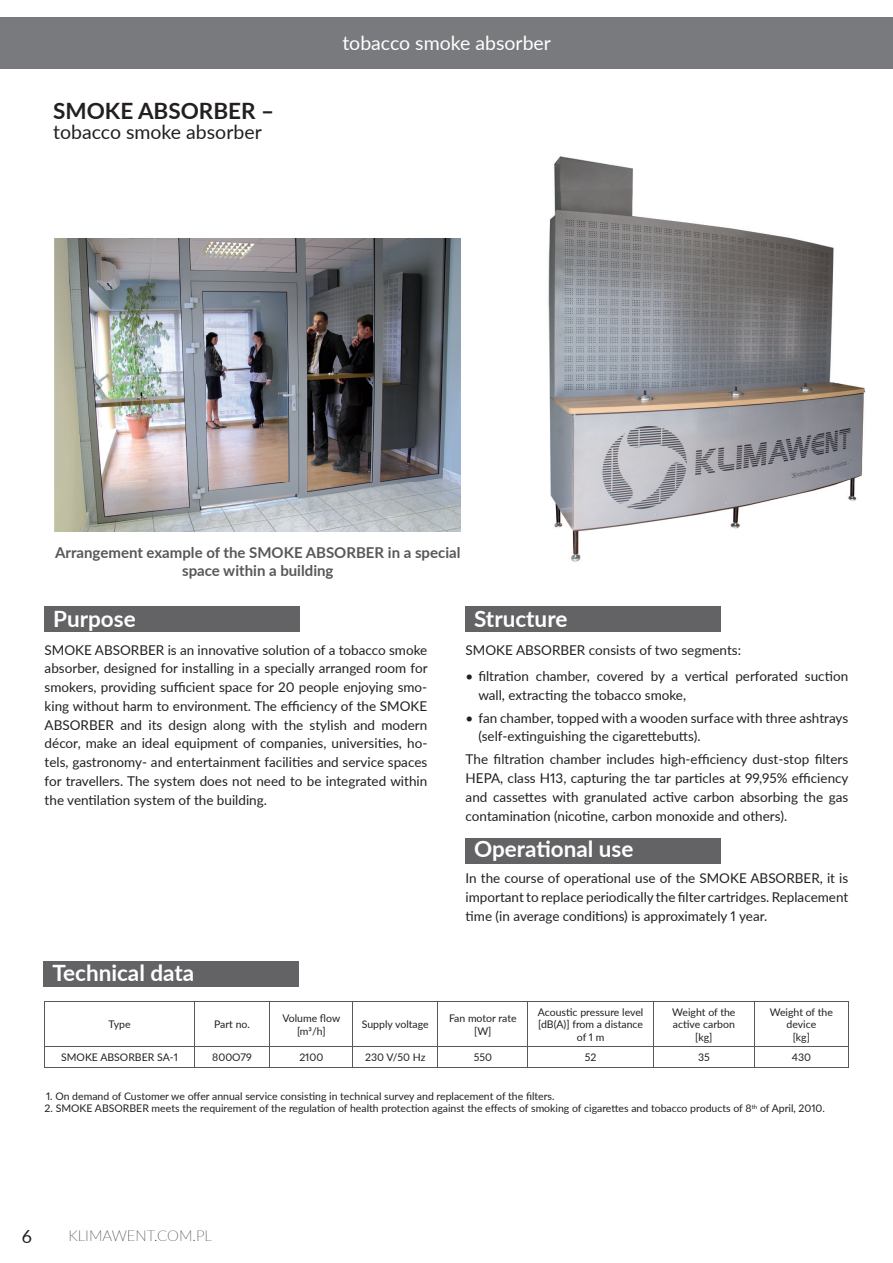
<style>
.page{position:relative;width:893px;height:1263px;background:#fff}
.page>*{position:absolute;margin:0;border:0;box-sizing:border-box;transform-origin:0 0}
.t1{font:700 22.5px "Lato";color:#fff}
.t2{font:700 22.5px "Lato";color:#231f20}
.t3{font:19.5px "Lato";color:#fff}
.t4{font:19.5px "Lato";color:#231f20}
.t5{font:18px "Lato";color:#231f20}
.t6{font:700 15px/18px "Lato";color:#57585a;text-align:center}
.t7{font:100 15px "Lato";color:#231f20}
.t8{font:13.5px/18.8px "Lato";color:#231f20;text-align:justify}
.t9{font:10.5px/12.6px "Lato";color:#231f20;text-align:center}
</style>
<div class="page">
<div style="left:0;top:17px;width:893px;height:51px;background:#787a7d"></div>
<div style="left:466px;top:606px;width:255px;height:25px;background:#636366"></div>
<div style="left:466px;top:838px;width:255px;height:26px;background:#636366"></div>
<div style="left:45px;top:606px;width:255px;height:25px;background:#636366"></div>
<img style="left:548px;top:156px;width:318px;height:406px">
<img style="left:54px;top:238px;width:406px;height:293px">
<div style="left:44px;top:961px;width:255px;height:26px;background:#636366"></div>
<svg style="left:45px;top:1002px;width:803px;height:65px"></svg>
<hr style="left:44px;top:1001px;width:150px;height:1px;background:#57585a">
<hr style="left:44px;top:1001px;width:1px;height:46px;background:#57585a">
<hr style="left:194px;top:1001px;width:76px;height:1px;background:#57585a">
<hr style="left:194px;top:1001px;width:1px;height:46px;background:#57585a">
<hr style="left:270px;top:1001px;width:83px;height:1px;background:#57585a">
<hr style="left:270px;top:1001px;width:1px;height:46px;background:#57585a">
<hr style="left:353px;top:1001px;width:85px;height:1px;background:#57585a">
<hr style="left:353px;top:1001px;width:1px;height:46px;background:#57585a">
<hr style="left:438px;top:1001px;width:90px;height:1px;background:#57585a">
<hr style="left:438px;top:1001px;width:1px;height:46px;background:#57585a">
<hr style="left:528px;top:1001px;width:125px;height:1px;background:#57585a">
<hr style="left:528px;top:1001px;width:1px;height:46px;background:#57585a">
<hr style="left:653px;top:1001px;width:101px;height:1px;background:#57585a">
<hr style="left:653px;top:1001px;width:1px;height:46px;background:#57585a">
<hr style="left:754px;top:1001px;width:94px;height:1px;background:#57585a">
<hr style="left:754px;top:1001px;width:1px;height:46px;background:#57585a">
<hr style="left:848px;top:1001px;width:1px;height:46px;background:#57585a">
<hr style="left:44px;top:1047px;width:150px;height:1px;background:#57585a">
<svg style="left:44px;top:1048px;width:1px;height:19px"></svg>
<hr style="left:194px;top:1047px;width:76px;height:1px;background:#57585a">
<svg style="left:194px;top:1048px;width:1px;height:19px"></svg>
<hr style="left:270px;top:1047px;width:83px;height:1px;background:#57585a">
<svg style="left:270px;top:1047px;width:1px;height:20px"></svg>
<hr style="left:353px;top:1047px;width:85px;height:1px;background:#57585a">
<svg style="left:353px;top:1047px;width:1px;height:20px"></svg>
<hr style="left:438px;top:1047px;width:90px;height:1px;background:#57585a">
<svg style="left:438px;top:1047px;width:1px;height:20px"></svg>
<hr style="left:528px;top:1047px;width:125px;height:1px;background:#57585a">
<svg style="left:528px;top:1047px;width:1px;height:20px"></svg>
<hr style="left:653px;top:1047px;width:101px;height:1px;background:#57585a">
<svg style="left:653px;top:1048px;width:1px;height:19px"></svg>
<hr style="left:754px;top:1047px;width:94px;height:1px;background:#57585a">
<svg style="left:754px;top:1048px;width:1px;height:19px"></svg>
<svg style="left:848px;top:1047px;width:1px;height:20px"></svg>
<hr style="left:44px;top:1067px;width:150px;height:1px;background:#57585a">
<hr style="left:194px;top:1067px;width:76px;height:1px;background:#57585a">
<hr style="left:270px;top:1067px;width:83px;height:1px;background:#57585a">
<hr style="left:353px;top:1067px;width:85px;height:1px;background:#57585a">
<hr style="left:438px;top:1067px;width:90px;height:1px;background:#57585a">
<hr style="left:528px;top:1067px;width:125px;height:1px;background:#57585a">
<hr style="left:653px;top:1067px;width:101px;height:1px;background:#57585a">
<hr style="left:754px;top:1067px;width:94px;height:1px;background:#57585a">
<h1 class="t2" style="left:53px;top:94px;width:223px">SmOKE ABSORBER –</h1>
<h2 class="t4" style="left:53px;top:118px;width:210px">tobacco smoke absorber</h2>
<h2 class="t3" style="left:342px;top:29px;width:210px">tobacco smoke absorber</h2>
<p class="t6" style="left:55px;top:543px;width:407px">Arrangement example of the SmOKE ABSORBER in a special space within a building</p>
<h1 class="t1" style="left:53px;top:602px;width:84px">Purpose</h1>
<p class="t8" style="left:45px;top:640px;width:384px">SMOKE ABSORBER is an innovative solution of a tobacco smoke absorber, designed for installing in a specially arranged room for smokers, providing sufficient space for 20 people enjoying smo&shy;king without harm to environment. The efficiency of the SMOKE ABSORBER and its design along with the stylish and modern décor, make an ideal equipment of companies, universities, ho&shy;tels, gastronomy- and entertainment facilities and service spaces for travellers. The system does not need to be integrated within the ventilation system of the building.</p>
<h1 class="t1" style="left:474px;top:602px;width:95px">Structure</h1>
<p class="t8" style="left:466px;top:640px;width:277px">SMOKE ABSORBER consists of two segments:</p>
<p class="t8" style="left:478px;top:666px;width:371px;text-indent:-13px">• filtration chamber, covered by a vertical perforated suction wall, extracting the tobacco smoke,</p>
<p class="t8" style="left:478px;top:708px;width:371px;text-indent:-13px">• fan chamber, topped with a wooden surface with three ashtrays (self-extinguishing the cigarettebutts).</p>
<p class="t8" style="left:466px;top:749px;width:384px">The filtration chamber includes high-efficiency dust-stop filters HEPA, class H13, capturing the tar particles at 99,95% efficiency and cassettes with granulated active carbon absorbing the gas contamination (nicotine, carbon monoxide and others).</p>
<h1 class="t1" style="left:474px;top:832px;width:161px">Operational use</h1>
<p class="t8" style="left:466px;top:868px;width:384px">In the course of operational use of the SMOKE ABSORBER, it is important to replace periodically the filter cartridges. Replacement time (in average conditions) is approximately 1 year.</p>
<h1 class="t1" style="left:52px;top:956px;width:143px">Technical data</h1>
<p class="t9" style="left:108px;top:1018px;width:24px">Type</p>
<p class="t9" style="left:214px;top:1018px;width:37px">Part no.</p>
<p class="t9" style="left:282px;top:1011px;width:59px">Volume flow [m3/h]</p>
<p class="t9" style="left:362px;top:1018px;width:68px">Supply voltage</p>
<p class="t9" style="left:449px;top:1011px;width:69px">Fan motor rate [W]</p>
<p class="t9" style="left:538px;top:1005px;width:107px">Acoustic pressure level [dB(A)] from a distance of 1 m</p>
<p class="t9" style="left:672px;top:1005px;width:65px">Weight of the active carbon [kg]</p>
<p class="t9" style="left:770px;top:1005px;width:65px">Weight of the device<br>[kg]</p>
<p class="t9" style="left:61px;top:1051px;width:118px">SMOKE ABSORBER SA-1</p>
<p class="t9" style="left:212px;top:1051px;width:41px">800O79</p>
<p class="t9" style="left:299px;top:1051px;width:25px">2100</p>
<p class="t9" style="left:365px;top:1051px;width:62px">230 V/50 Hz</p>
<p class="t9" style="left:474px;top:1051px;width:20px">550</p>
<p class="t9" style="left:585px;top:1051px;width:13px">52</p>
<p class="t9" style="left:698px;top:1051px;width:13px">35</p>
<p class="t9" style="left:792px;top:1051px;width:21px">430</p>
<p class="t9" style="left:46px;top:1089px;width:510px">1. On demand of Customer we offer annual service consisting in technical survey and replacement of the filters.</p>
<p class="t9" style="left:45px;top:1102px;width:782px">2. SMOKE ABSORBER meets the requirement of the regulation of health protection against the effects of smoking of cigarettes and tobacco products of 8<sup>th</sup> of April, 2010.</p>
<h3 class="t5" style="left:22px;top:1224px;width:12px">6</h3>
<p class="t7" style="left:68px;top:1225px;width:145px">KLIMAWENT.COM.PL</p>
</div>
